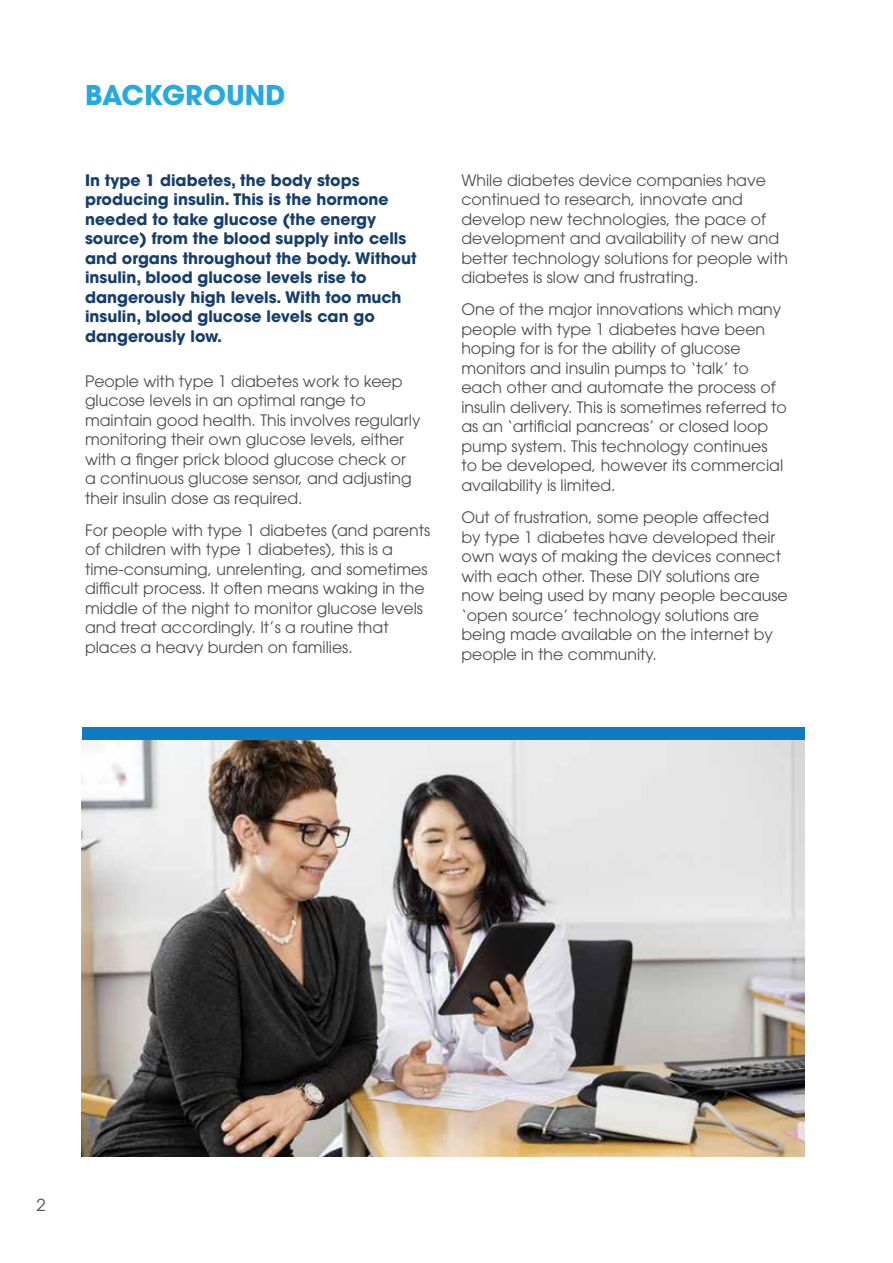
<style>
.page{position:relative;width:893px;height:1263px;background:#fff}
.page>*{position:absolute;margin:0;border:0;box-sizing:border-box;transform-origin:0 0}
.t1{font:700 27px "ITC Avant Garde Pro";color:#26a8e0}
.t2{font:16.5px "ITC Avant Garde Pro";color:#4d4d4f}
.t3{font:15.75px/19.5px "ITC Avant Garde Pro";color:#4d4d4f}
.t4{font:700 15.75px/19.5px "ITC Avant Garde Pro";color:#163e6b}
</style>
<div class="page">
<img style="left:82px;top:740px;width:723px;height:417px">
<div style="left:82px;top:727px;width:723px;height:13px;background:#0f7cc1"></div>
<h1 class="t1" style="left:85px;top:77px;width:202px">BACKGROUND</h1>
<p class="t4" style="left:85px;top:170px;width:333px">In type 1 diabetes, the body stops producing insulin. This is the hormone needed to take glucose (the energy source) from the blood supply into cells and organs throughout the body. Without insulin, blood glucose levels rise to dangerously high levels. With too much insulin, blood glucose levels can go dangerously low.</p>
<p class="t3" style="left:85px;top:371px;width:337px">People with type 1 diabetes work to keep glucose levels in an optimal range to maintain good health. This involves regularly monitoring their own glucose levels, either with a finger prick blood glucose check or a continuous glucose sensor, and adjusting their insulin dose as required.</p>
<p class="t3" style="left:85px;top:520px;width:347px">For people with type 1 diabetes (and parents of children with type 1 diabetes), this is a time-consuming, unrelenting, and sometimes difficult process. It often means waking in the middle of the night to monitor glucose levels and treat accordingly. It’s a routine that places a heavy burden on families.</p>
<p class="t3" style="left:461px;top:170px;width:328px">While diabetes device companies have continued to research, innovate and develop new technologies, the pace of development and availability of new and better technology solutions for people with diabetes is slow and frustrating.</p>
<p class="t3" style="left:461px;top:300px;width:327px">One of the major innovations which many people with type 1 diabetes have been hoping for is for the ability of glucose monitors and insulin pumps to ‘talk’ to each other and automate the process of insulin delivery. This is sometimes referred to as an ‘artificial pancreas’ or closed loop pump system. This technology continues to be developed, however its commercial availability is limited.</p>
<p class="t3" style="left:461px;top:507px;width:328px">Out of frustration, some people affected by type 1 diabetes have developed their own ways of making the devices connect with each other. These DIY solutions are now being used by many people because ‘open source’ technology solutions are being made available on the internet by people in the community.</p>
<p class="t2" style="left:36px;top:1195px;width:11px">2</p>
</div>
